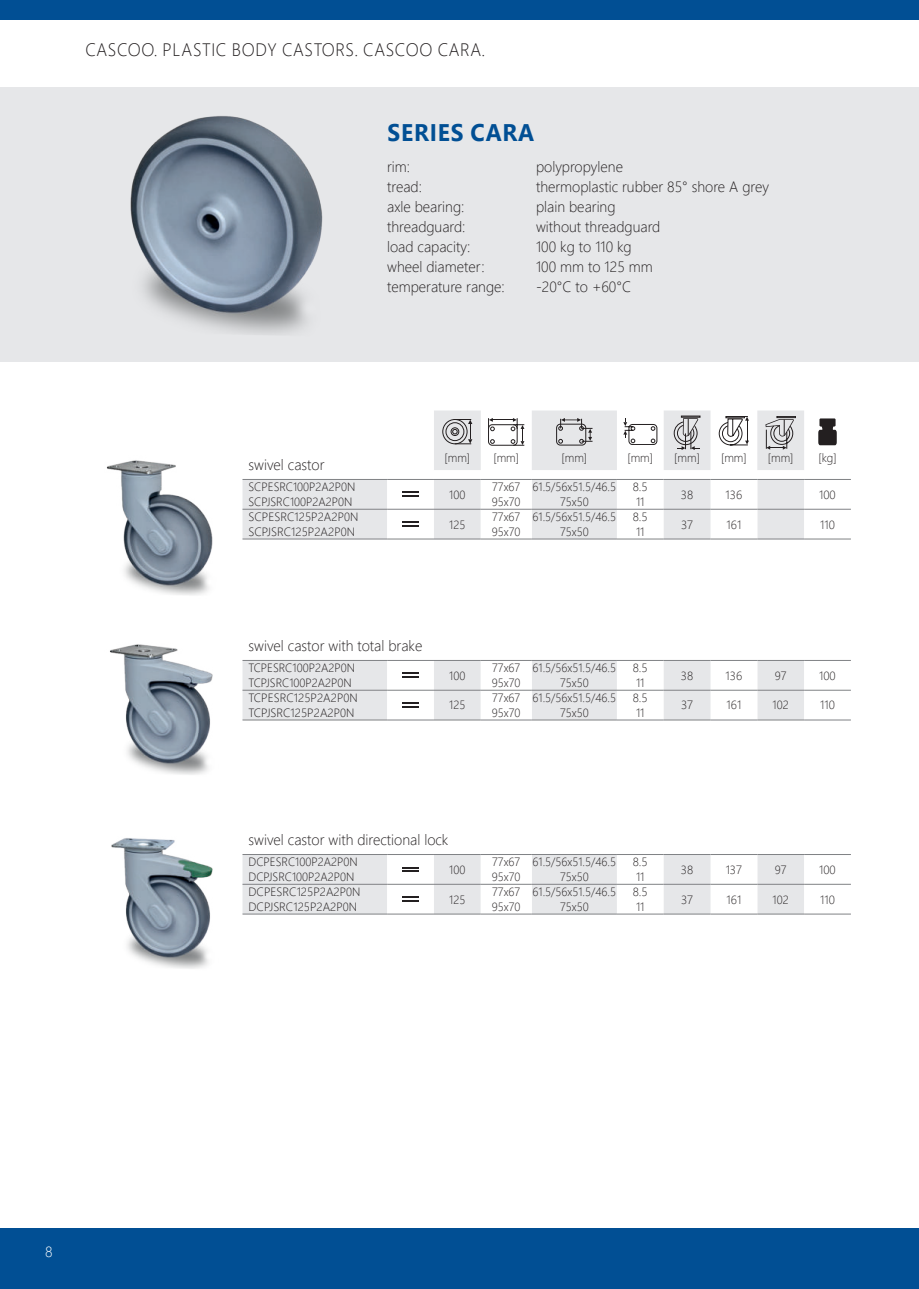
<style>
.page{position:relative;width:919px;height:1289px;background:#fff}
.page>*{position:absolute;margin:0;border:0;box-sizing:border-box;transform-origin:0 0}
.t1{font:700 24px "Segoe UI";letter-spacing:.035em;color:#014f94;scale:.95 1}
.t2{font:300 18px "Segoe UI";letter-spacing:.035em;color:#231f20;scale:.95 1}
.t3{font:300 15px "Segoe UI";color:#231f20}
.t4{font:300 15px "Segoe UI";color:#fff}
.t5{font:300 12px "Segoe UI";color:#231f20}
</style>
<div class="page">
<div style="left:0;top:0;width:918px;height:20px;background:#014f94"></div>
<div style="left:0;top:88px;width:918px;height:274px;background:#e6e7e9"></div>
<img style="left:130px;top:116px;width:193px;height:219px">
<div style="left:0;top:1228px;width:918px;height:60px;background:#014f94"></div>
<img style="left:106px;top:460px;width:107px;height:135px">
<svg style="left:242px;top:479px;width:608px;height:60px"></svg>
<img style="left:110px;top:644px;width:103px;height:131px">
<svg style="left:242px;top:660px;width:608px;height:60px"></svg>
<img style="left:111px;top:838px;width:102px;height:131px">
<svg style="left:242px;top:854px;width:608px;height:60px"></svg>
<svg style="left:434px;top:410px;width:403px;height:60px"></svg>
<h2 class="t2" style="left:85px;top:32px;width:422px">CASCOO. PLASTIC BODY CASTORS. CASCOO CARA.</h2>
<p class="t3" style="left:248px;top:451px;width:77px">swivel castor</p>
<h1 class="t1" style="left:387px;top:123px;width:156px">SERIES CARA</h1>
<p class="t3" style="left:387px;top:152px;width:24px">rim:</p>
<p class="t3" style="left:536px;top:152px;width:88px">polypropylene</p>
<p class="t3" style="left:387px;top:172px;width:36px">tread:</p>
<p class="t3" style="left:536px;top:172px;width:234px">thermoplastic rubber 85° shore A grey</p>
<p class="t3" style="left:387px;top:192px;width:79px">axle bearing:</p>
<p class="t3" style="left:536px;top:192px;width:81px">plain bearing</p>
<p class="t3" style="left:387px;top:212px;width:80px">threadguard:</p>
<p class="t3" style="left:536px;top:212px;width:126px">without threadguard</p>
<p class="t3" style="left:387px;top:233px;width:85px">load capacity:</p>
<p class="t3" style="left:536px;top:233px;width:97px">100 kg to 110 kg</p>
<p class="t3" style="left:387px;top:253px;width:99px">wheel diameter:</p>
<p class="t3" style="left:536px;top:253px;width:118px">100 mm to 125 mm</p>
<p class="t3" style="left:387px;top:273px;width:119px">temperature range:</p>
<p class="t3" style="left:536px;top:273px;width:96px">-20°C to +60°C</p>
<p class="t5" style="left:444px;top:446px;width:27px">[mm]</p>
<p class="t5" style="left:493px;top:446px;width:27px">[mm]</p>
<p class="t5" style="left:561px;top:446px;width:27px">[mm]</p>
<p class="t5" style="left:627px;top:446px;width:27px">[mm]</p>
<p class="t5" style="left:674px;top:446px;width:27px">[mm]</p>
<p class="t5" style="left:721px;top:446px;width:27px">[mm]</p>
<p class="t5" style="left:767px;top:446px;width:27px">[mm]</p>
<p class="t5" style="left:818px;top:446px;width:20px">[kg]</p>
<p class="t5" style="left:492px;top:476px;width:125px">77x67 61.5/56x51.5/46.5</p>
<p class="t5" style="left:632px;top:476px;width:17px">8.5</p>
<p class="t5" style="left:248px;top:476px;width:108px">SCPESRC100P2A2P0N</p>
<p class="t5" style="left:449px;top:483px;width:18px">100</p>
<p class="t5" style="left:248px;top:490px;width:105px">SCPJSRC100P2A2P0N</p>
<p class="t5" style="left:492px;top:490px;width:30px">95x70</p>
<p class="t5" style="left:560px;top:490px;width:30px">75x50</p>
<p class="t5" style="left:636px;top:490px;width:10px">11</p>
<p class="t5" style="left:248px;top:505px;width:111px">SCPESRC125P2A2P0N</p>
<p class="t5" style="left:449px;top:513px;width:18px">125</p>
<p class="t5" style="left:492px;top:505px;width:125px">77x67 61.5/56x51.5/46.5</p>
<p class="t5" style="left:632px;top:505px;width:17px">8.5</p>
<p class="t5" style="left:248px;top:520px;width:108px">SCPJSRC125P2A2P0N</p>
<p class="t5" style="left:492px;top:520px;width:30px">95x70</p>
<p class="t5" style="left:560px;top:520px;width:30px">75x50</p>
<p class="t5" style="left:636px;top:520px;width:10px">11</p>
<p class="t5" style="left:681px;top:483px;width:14px">38</p>
<p class="t5" style="left:725px;top:483px;width:18px">136</p>
<p class="t5" style="left:819px;top:483px;width:18px">100</p>
<p class="t5" style="left:681px;top:519px;width:14px">37</p>
<p class="t5" style="left:726px;top:513px;width:16px">161</p>
<p class="t5" style="left:820px;top:513px;width:16px">110</p>
<p class="t3" style="left:248px;top:631px;width:175px">swivel castor with total brake</p>
<p class="t5" style="left:248px;top:656px;width:108px">TCPESRC100P2A2P0N</p>
<p class="t5" style="left:492px;top:656px;width:125px">77x67 61.5/56x51.5/46.5</p>
<p class="t5" style="left:632px;top:656px;width:17px">8.5</p>
<p class="t5" style="left:449px;top:664px;width:18px">100</p>
<p class="t5" style="left:248px;top:671px;width:105px">TCPJSRC100P2A2P0N</p>
<p class="t5" style="left:492px;top:671px;width:30px">95x70</p>
<p class="t5" style="left:560px;top:671px;width:30px">75x50</p>
<p class="t5" style="left:636px;top:671px;width:10px">11</p>
<p class="t5" style="left:248px;top:686px;width:111px">TCPESRC125P2A2P0N</p>
<p class="t5" style="left:449px;top:694px;width:18px">125</p>
<p class="t5" style="left:492px;top:686px;width:125px">77x67 61.5/56x51.5/46.5</p>
<p class="t5" style="left:632px;top:686px;width:17px">8.5</p>
<p class="t5" style="left:248px;top:701px;width:107px">TCPJSRC125P2A2P0N</p>
<p class="t5" style="left:492px;top:701px;width:30px">95x70</p>
<p class="t5" style="left:560px;top:701px;width:30px">75x50</p>
<p class="t5" style="left:636px;top:701px;width:10px">11</p>
<p class="t5" style="left:681px;top:664px;width:14px">38</p>
<p class="t5" style="left:725px;top:664px;width:18px">136</p>
<p class="t5" style="left:774px;top:670px;width:13px">97</p>
<p class="t5" style="left:819px;top:664px;width:18px">100</p>
<p class="t5" style="left:681px;top:700px;width:14px">37</p>
<p class="t5" style="left:726px;top:694px;width:16px">161</p>
<p class="t5" style="left:772px;top:694px;width:18px">102</p>
<p class="t5" style="left:820px;top:694px;width:16px">110</p>
<p class="t3" style="left:248px;top:825px;width:201px">swivel castor with directional lock</p>
<p class="t5" style="left:492px;top:850px;width:125px">77x67 61.5/56x51.5/46.5</p>
<p class="t5" style="left:632px;top:850px;width:17px">8.5</p>
<p class="t5" style="left:248px;top:850px;width:111px">DCPESRC100P2A2P0N</p>
<p class="t5" style="left:449px;top:858px;width:18px">100</p>
<p class="t5" style="left:248px;top:865px;width:107px">DCPJSRC100P2A2P0N</p>
<p class="t5" style="left:492px;top:865px;width:30px">95x70</p>
<p class="t5" style="left:560px;top:865px;width:30px">75x50</p>
<p class="t5" style="left:636px;top:865px;width:10px">11</p>
<p class="t5" style="left:248px;top:880px;width:113px">DCPESRC125P2A2P0N</p>
<p class="t5" style="left:449px;top:888px;width:18px">125</p>
<p class="t5" style="left:492px;top:880px;width:125px">77x67 61.5/56x51.5/46.5</p>
<p class="t5" style="left:632px;top:880px;width:17px">8.5</p>
<p class="t5" style="left:248px;top:895px;width:110px">DCPJSRC125P2A2P0N</p>
<p class="t5" style="left:492px;top:895px;width:30px">95x70</p>
<p class="t5" style="left:560px;top:895px;width:30px">75x50</p>
<p class="t5" style="left:636px;top:895px;width:10px">11</p>
<p class="t5" style="left:681px;top:858px;width:14px">38</p>
<p class="t5" style="left:725px;top:858px;width:18px">137</p>
<p class="t5" style="left:774px;top:864px;width:13px">97</p>
<p class="t5" style="left:819px;top:858px;width:18px">100</p>
<p class="t5" style="left:681px;top:894px;width:14px">37</p>
<p class="t5" style="left:726px;top:888px;width:16px">161</p>
<p class="t5" style="left:772px;top:888px;width:18px">102</p>
<p class="t5" style="left:820px;top:888px;width:16px">110</p>
<p class="t4" style="left:45px;top:1237px;width:9px">8</p>
</div>
